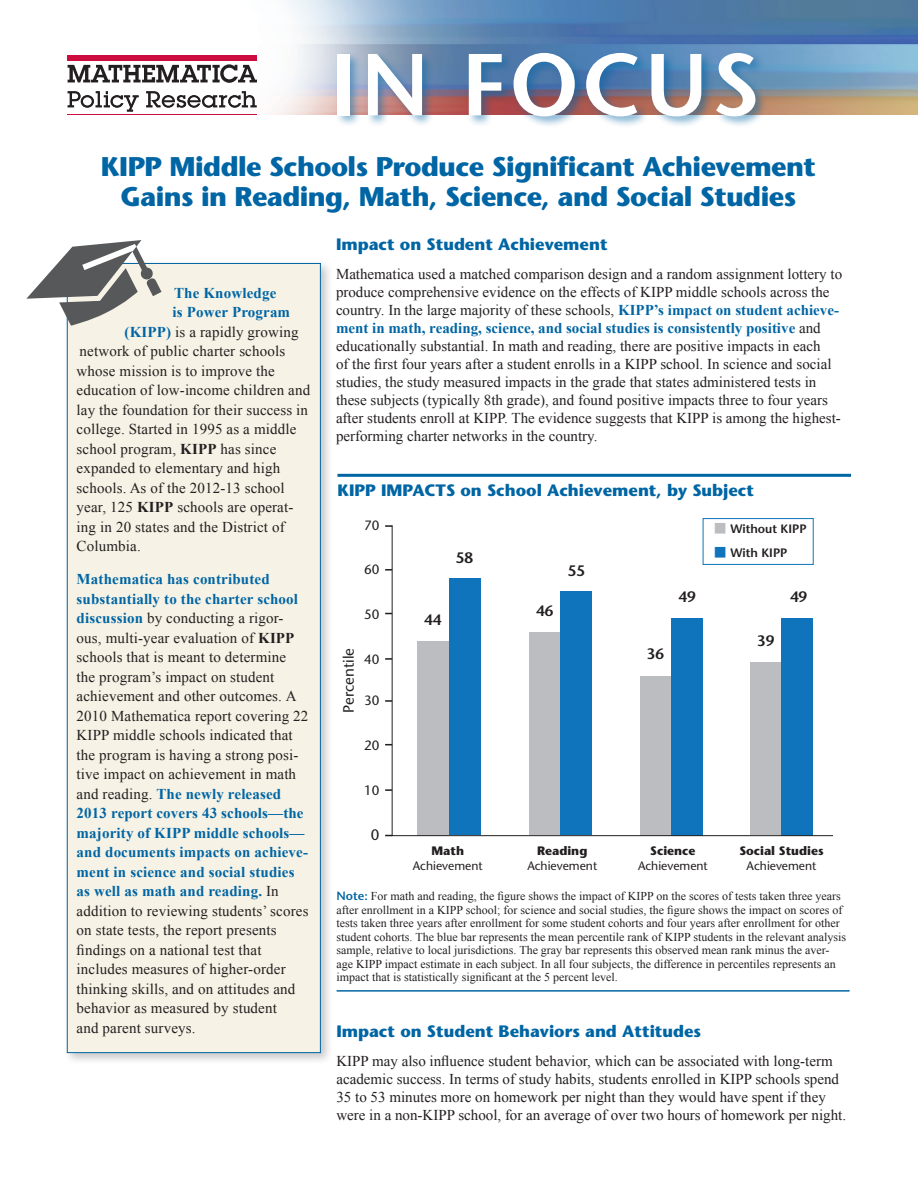
<style>
.page{position:relative;width:918px;height:1188px;background:#fff}
.page>*{position:absolute;margin:0;border:0;box-sizing:border-box;transform-origin:0 0}
.A_Title{font:700 27px/30px "Stone Sans Std";letter-spacing:-.02em;color:#0065a4;text-align:center}
.B_Blue_Head{font:700 16.5px "Stone Sans Std";color:#0065a4}
.t1{font:600 15.15px "Stone Sans Std";color:#231f20}
.t2{font:500 15.15px "Stone Sans Std";color:#231f20}
.Text_in_tinted_box{font:15px/19.5px "Times New Roman";letter-spacing:.01em;color:#231f20}
.Text{font:15px/18px "Times New Roman";color:#231f20}
.Text_in_tinted_box-2{font:700 15px "Times New Roman";letter-spacing:.01em;color:#0065a4}
.t3{font:500 15px "Stone Sans Std";color:#231f20}
.t4{font:500 13.5px "Stone Sans Std";color:#231f20}
.t5{font:500 12.3px "Stone Sans Std";color:#231f20}
.t6{font:700 12.3px "Stone Sans Std";color:#231f20}
.t7{font:600 12.3px "Stone Sans Std";color:#231f20}
.Source{font:12px/13.5px "Times New Roman";color:#231f20}
.s1{font-weight:700;color:#0065a4}
.s2{font-weight:700}
.s3{color:#bcbdc0}
.s4{color:#1074bc}
.s5{font-family:"Stone Sans Std";font-weight:600;color:#0065a4}
</style>
<div class="page">
<img style="left:67px;top:0;width:851px;height:114px">
<div style="left:334px;top:50px;width:434px;height:79px;background:#0065a4;opacity:.5"></div>
<div style="left:338px;top:54px;width:12px;height:61px;background:#fff"></div>
<svg style="left:368px;top:54px;width:54px;height:61px"></svg>
<svg style="left:469px;top:54px;width:33px;height:61px"></svg>
<svg style="left:514px;top:53px;width:61px;height:63px"></svg>
<svg style="left:586px;top:53px;width:52px;height:63px"></svg>
<svg style="left:651px;top:54px;width:50px;height:62px"></svg>
<svg style="left:716px;top:53px;width:39px;height:63px"></svg>
<svg style="left:68px;top:64px;width:189px;height:19px"></svg>
<hr style="left:68px;top:114px;width:189px;height:1px;background:#cd0d40">
<svg style="left:68px;top:91px;width:71px;height:21px"></svg>
<svg style="left:146px;top:91px;width:111px;height:17px"></svg>
<div style="left:68px;top:55px;width:189px;height:6px;background:#cd0d40"></div>
<div style="left:63px;top:259px;width:271px;height:807px;background:#231f20;opacity:.25"></div>
<div style="left:67px;top:263px;width:253px;height:790px;background:#f6f2e5"></div>
<svg style="left:26px;top:240px;width:136px;height:86px"></svg>
<div style="left:703px;top:518px;width:111px;height:47px;border:1px solid #1074bc"></div>
<svg style="left:391px;top:525px;width:442px;height:311px"></svg>
<svg style="left:385px;top:525px;width:7px;height:2px"></svg>
<svg style="left:385px;top:569px;width:7px;height:2px"></svg>
<svg style="left:385px;top:658px;width:7px;height:2px"></svg>
<svg style="left:385px;top:700px;width:7px;height:2px"></svg>
<svg style="left:385px;top:789px;width:7px;height:2px"></svg>
<hr style="left:337px;top:990px;width:513px;height:2px;background:#0065a4">
<hr style="left:337px;top:474px;width:514px;height:3px;background:#0065a4">
<p class="A_Title" style="left:101px;top:151px;width:717px">KIPP Middle Schools Produce Significant Achievement<br>Gains in Reading, Math, Science, and Social Studies</p>
<p class="Text_in_tinted_box-2" style="left:174px;top:282px;width:104px">The Knowledge</p>
<p class="Text_in_tinted_box-2" style="left:173px;top:302px;width:119px">is Power Program</p>
<p class="Text_in_tinted_box" style="left:125px;top:322px;width:175px"><span class="s1">(KIPP)</span> is a rapidly growing</p>
<p class="Text_in_tinted_box" style="left:80px;top:341px;width:207px">network of public charter schools</p>
<p class="Text_in_tinted_box" style="left:77px;top:361px;width:200px">whose mission is to improve the</p>
<p class="Text_in_tinted_box" style="left:77px;top:380px;width:235px">education of low-income children and</p>
<p class="Text_in_tinted_box" style="left:77px;top:400px;width:233px">lay the foundation for their success in</p>
<p class="Text_in_tinted_box" style="left:77px;top:419px;width:221px">college. Started in 1995 as a middle</p>
<p class="Text_in_tinted_box" style="left:77px;top:439px;width:201px">school program, <span class="s2">KIPP</span> has since</p>
<p class="Text_in_tinted_box" style="left:77px;top:458px;width:205px">expanded to elementary and high</p>
<p class="Text_in_tinted_box" style="left:77px;top:478px;width:210px">schools. As of the 2012-13 school</p>
<p class="Text_in_tinted_box" style="left:77px;top:497px;width:218px">year, 125 <span class="s2">KIPP</span> schools are operat-</p>
<p class="Text_in_tinted_box" style="left:77px;top:517px;width:210px">ing in 20 states and the District of</p>
<p class="Text_in_tinted_box" style="left:77px;top:536px;width:66px">Columbia.</p>
<p class="Text_in_tinted_box" style="left:77px;top:569px;width:233px"><span class="s1">Mathematica has contributed substantially to the charter school discussion</span> by conducting a rigor&shy;ous, multi-year evaluation of <span class="s2">KIPP </span>schools that is meant to determine<br>the program’s impact on student achievement and other outcomes. A 2010 Mathematica report covering 22<br>KIPP middle schools indicated that the program is having a strong posi&shy;tive impact on achievement in math and reading. <span class="s1">The newly released 2013 report covers 43 schools—the majority of KIPP middle schools— and documents impacts on achieve&shy;ment in science and social studies as well as math and reading.</span> In addition to reviewing students’ scores on state tests, the report presents findings on a national test that includes measures of higher-order thinking skills, and on attitudes and behavior as measured by student<br>and parent surveys.</p>
<p class="B_Blue_Head" style="left:336px;top:234px;width:273px">Impact on Student Achievement</p>
<p class="Text" style="left:336px;top:264px;width:508px">Mathematica used a matched comparison design and a random assignment lottery to produce comprehensive evidence on the effects of KIPP middle schools across the country. In the large majority of these schools, <span class="s1">KIPP’s impact on student achieve&shy;ment in math, reading, science, and social studies is consistently positive</span> and educationally substantial. In math and reading, there are positive impacts in each<br>of the first four years after a student enrolls in a KIPP school. In science and social studies, the study measured impacts in the grade that states administered tests in these subjects (typically 8th grade), and found positive impacts three to four years after students enroll at KIPP. The evidence suggests that KIPP is among the highest&shy;performing charter networks in the country.</p>
<p class="B_Blue_Head" style="left:337px;top:481px;width:418px">KIPP IMPACTS on School Achievement, by Subject</p>
<p class="t3" style="left:340px;top:713px;width:66px;rotate:-90deg">Percentile</p>
<p class="t4" style="left:364px;top:517px;width:17px">70</p>
<p class="t4" style="left:364px;top:562px;width:17px">60</p>
<p class="t4" style="left:364px;top:606px;width:17px">50</p>
<p class="t4" style="left:364px;top:651px;width:17px">40</p>
<p class="t4" style="left:364px;top:693px;width:17px">30</p>
<p class="t4" style="left:364px;top:737px;width:17px">20</p>
<p class="t4" style="left:364px;top:782px;width:17px">10</p>
<p class="t2" style="left:371px;top:825px;width:10px">0</p>
<p class="t1" style="left:456px;top:548px;width:19px">58</p>
<p class="t1" style="left:424px;top:610px;width:19px">44</p>
<p class="t1" style="left:536px;top:602px;width:19px">46</p>
<p class="t1" style="left:568px;top:561px;width:19px">55</p>
<p class="t1" style="left:679px;top:588px;width:19px">49</p>
<p class="t1" style="left:647px;top:645px;width:19px">36</p>
<p class="t7" style="left:714px;top:522px;width:95px"><span class="s3">■</span> Without KIPP</p>
<p class="t7" style="left:714px;top:545px;width:75px"><span class="s4">■</span> With KIPP</p>
<p class="t1" style="left:757px;top:631px;width:19px">39</p>
<p class="t1" style="left:790px;top:588px;width:19px">49</p>
<p class="t6" style="left:431px;top:843px;width:34px">Math</p>
<p class="t6" style="left:537px;top:843px;width:52px">Reading</p>
<p class="t6" style="left:650px;top:843px;width:47px">Science</p>
<p class="t6" style="left:739px;top:843px;width:86px">Social Studies</p>
<p class="t5" style="left:413px;top:858px;width:71px">Achievement</p>
<p class="t5" style="left:527px;top:858px;width:71px">Achievement</p>
<p class="t5" style="left:638px;top:858px;width:71px">Achievement</p>
<p class="t5" style="left:747px;top:858px;width:71px">Achievement</p>
<p class="Source" style="left:337px;top:889px;width:511px"><span class="s5">Note:</span> For math and reading, the figure shows the impact of KIPP on the scores of tests taken three years after enrollment in a KIPP school; for science and social studies, the figure shows the impact on scores of tests taken three years after enrollment for some student cohorts and four years after enrollment for other student cohorts. The blue bar represents the mean percentile rank of KIPP students in the relevant analysis sample, relative to local jurisdictions. The gray bar represents this observed mean rank minus the aver&shy;age KIPP impact estimate in each subject. In all four subjects, the difference in percentiles represents an impact that is statistically significant at the 5 percent level.</p>
<p class="B_Blue_Head" style="left:336px;top:1022px;width:366px">Impact on Student Behaviors and Attitudes</p>
<p class="Text" style="left:336px;top:1052px;width:511px">KIPP may also influence student behavior, which can be associated with long-term academic success. In terms of study habits, students enrolled in KIPP schools spend 35 to 53 minutes more on homework per night than they would have spent if they were in a non-KIPP school, for an average of over two hours of homework per night.</p>
</div>
